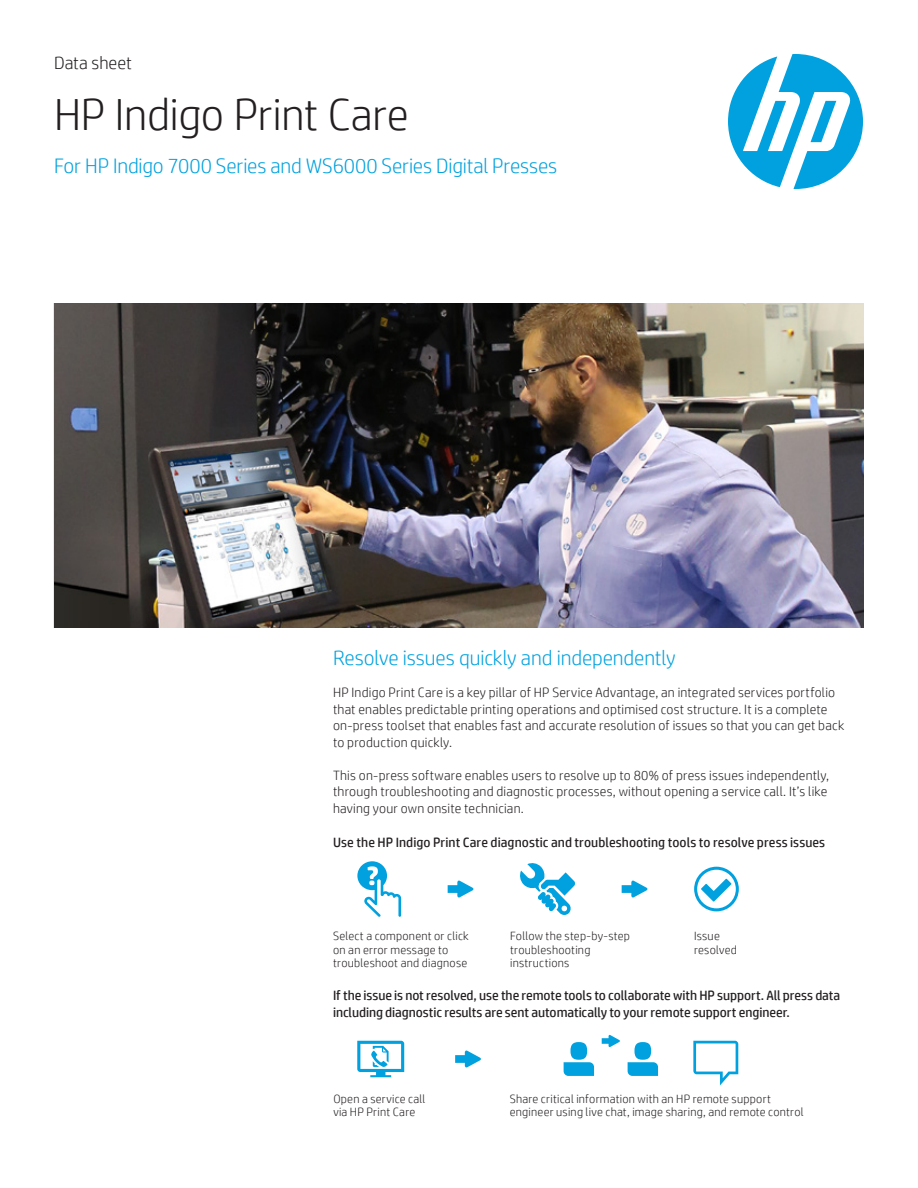
<style>
.page{position:relative;width:918px;height:1188px;background:#fff}
.page>*{position:absolute;margin:0;border:0;box-sizing:border-box;transform-origin:0 0}
.t1{font:300 45px "HP Simplified";letter-spacing:-.005em;color:#231f20}
.t2{font:300 21px "HP Simplified";letter-spacing:-.005em;color:#00a1de}
.t3{font:300 18px "HP Simplified";color:#231f20}
.t4{font:300 13.5px/16.5px "HP Simplified";letter-spacing:.015em;color:#231f20}
.t5{font:13.5px/16.5px "HP Simplified";letter-spacing:-.005em;color:#231f20}
.t6{font:300 12px/13.5px "HP Simplified";letter-spacing:.02em;color:#231f20}
</style>
<div class="page">
<svg style="left:728px;top:54px;width:135px;height:135px"></svg>
<img style="left:54px;top:304px;width:810px;height:324px">
<svg style="left:455px;top:1051px;width:26px;height:16px"></svg>
<svg style="left:602px;top:1035px;width:18px;height:12px"></svg>
<svg style="left:357px;top:861px;width:44px;height:56px"></svg>
<svg style="left:520px;top:863px;width:55px;height:52px"></svg>
<svg style="left:694px;top:867px;width:45px;height:44px"></svg>
<svg style="left:448px;top:881px;width:26px;height:16px"></svg>
<svg style="left:622px;top:881px;width:26px;height:16px"></svg>
<svg style="left:357px;top:1041px;width:47px;height:36px"></svg>
<svg style="left:693px;top:1041px;width:45px;height:44px"></svg>
<svg style="left:564px;top:1042px;width:30px;height:34px"></svg>
<svg style="left:628px;top:1042px;width:30px;height:34px"></svg>
<h3 class="t3" style="left:54px;top:51px;width:79px">Data sheet</h3>
<h1 class="t1" style="left:54px;top:85px;width:356px">HP Indigo Print Care</h1>
<h2 class="t2" style="left:54px;top:152px;width:505px">For HP Indigo 7000 Series and WS6000 Series Digital Presses</h2>
<h2 class="t2" style="left:333px;top:644px;width:344px">Resolve issues quickly and independently</h2>
<p class="t4" style="left:333px;top:684px;width:513px">HP Indigo Print Care is a key pillar of HP Service Advantage, an integrated services portfolio that enables predictable printing operations and optimised cost structure. It is a complete on-press toolset that enables fast and accurate resolution of issues so that you can get back to production quickly.</p>
<p class="t4" style="left:333px;top:766px;width:498px">This on-press software enables users to resolve up to 80% of press issues independently, through troubleshooting and diagnostic processes, without opening a service call. It’s like having your own onsite technician.</p>
<p class="t5" style="left:333px;top:834px;width:494px">Use the HP Indigo Print Care diagnostic and troubleshooting tools to resolve press issues</p>
<p class="t6" style="left:333px;top:929px;width:137px">Select a component or click on an error message to troubleshoot and diagnose</p>
<p class="t6" style="left:510px;top:929px;width:121px">Follow the step-by-step troubleshooting instructions</p>
<p class="t6" style="left:694px;top:929px;width:44px">Issue resolved</p>
<p class="t5" style="left:333px;top:987px;width:509px">If the issue is not resolved, use the remote tools to collaborate with HP support. All press data including diagnostic results are sent automatically to your remote support engineer.</p>
<p class="t6" style="left:333px;top:1092px;width:94px">Open a service call via HP Print Care</p>
<p class="t6" style="left:510px;top:1092px;width:295px">Share critical information with an HP remote support engineer using live chat, image sharing, and remote control</p>
</div>
